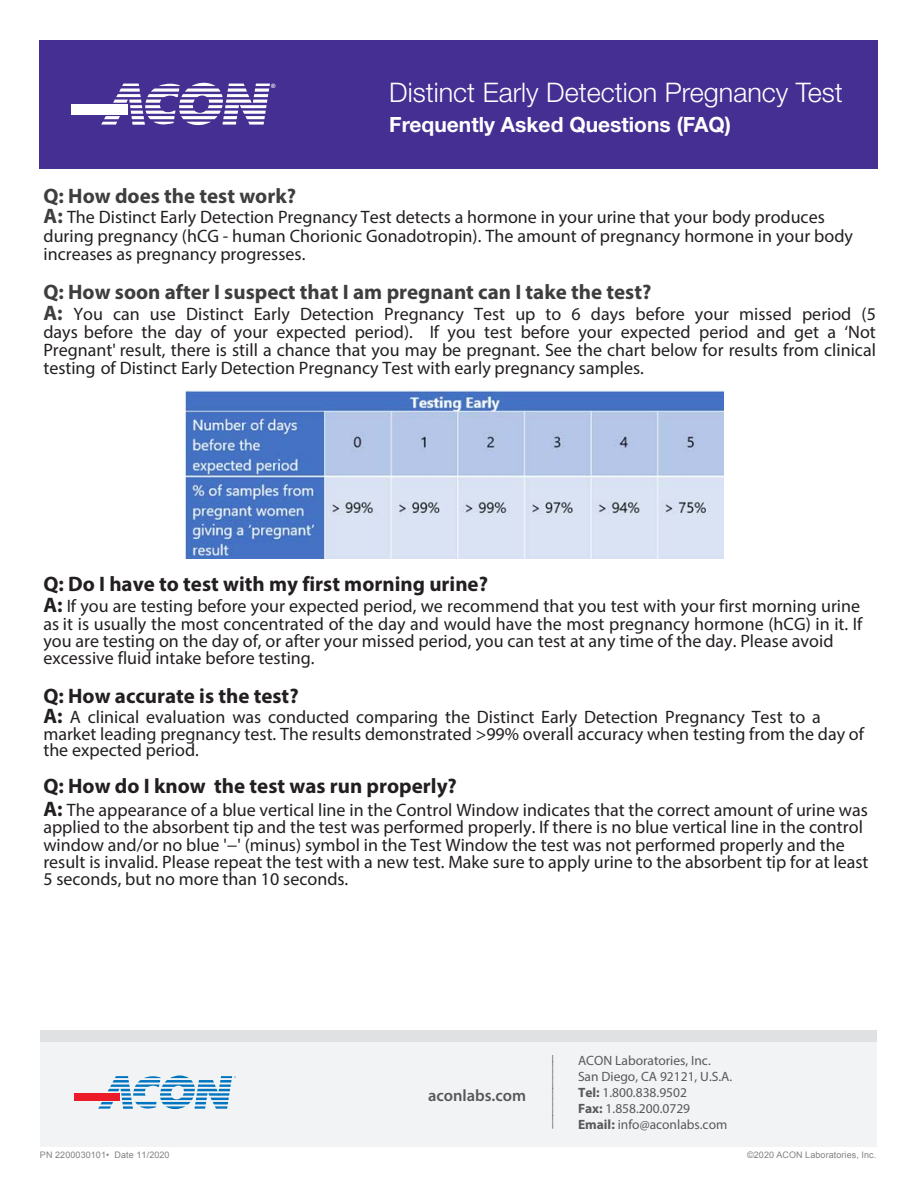
<style>
.page{position:relative;width:918px;height:1188px;background:#fff}
.page>*{position:absolute;margin:0;border:0;box-sizing:border-box;transform-origin:0 0}
.t1{font:300 27px "Helvetica Neue LT Std";color:#fff}
.t2{font:700 21px "Myriad Pro";color:#231f20}
.t3{font:700 21px "Myriad Pro";color:#3e3e3f}
.t4{font:700 21px "Helvetica Neue LT Std";color:#fff}
.t5{font:18px/17.4px "Myriad Pro";color:#231f20}
.t6{font:600 16.5px "Myriad Pro";color:#57585a}
.t7{font:13.5px/16.2px "Myriad Pro";color:#58595b}
.t8{font:700 13.5px "Myriad Pro";color:#58595b}
.t9{font:9px "Arial";letter-spacing:.01em;color:#808285}
.t10{font:700 6px "Arial";color:#fff}
.s1{font-weight:700;font-size:21px;color:#3e3e3f}
.s2{font-weight:700;font-size:21px}
.s3{font-weight:700}
.s4{font-style:inherit}
</style>
<div class="page">
<div style="left:39px;top:40px;width:839px;height:129px;background:#452f92"></div>
<svg style="left:101px;top:83px;width:169px;height:42px"></svg>
<div style="left:71px;top:104px;width:57px;height:10px;background:#fff"></div>
<div style="left:40px;top:1030px;width:837px;height:117px;background:#f2f3f4"></div>
<div style="left:40px;top:1030px;width:837px;height:12px;background:#dcdddf"></div>
<div style="left:74px;top:1093px;width:45px;height:8px;background:#eb1c28"></div>
<svg style="left:98px;top:1076px;width:138px;height:33px"></svg>
<img style="left:185px;top:391px;width:538px;height:168px">
<p class="t10" style="left:271px;top:82px;width:6px">®</p>
<h1 class="t1" style="left:389px;top:75px;width:455px">Distinct Early Detection Pregnancy Test</h1>
<p class="t4" style="left:389px;top:111px;width:343px">Frequently Asked Questions (FAQ)</p>
<p class="t3" style="left:44px;top:182px;width:254px">Q: How does the test work?</p>
<p class="t5" style="left:44px;top:208px;width:811px;line-height:18px"><span class="s1">A:</span> The Distinct Early Detection Pregnancy Test detects a hormone in your urine that your body produces during pregnancy (hCG - human Chorionic Gonadotropin). The amount of pregnancy hormone in your body increases as pregnancy progresses.</p>
<p class="t3" style="left:43px;top:278px;width:610px">Q: How soon after I suspect that I am pregnant can I take the test?</p>
<p class="t5" style="left:43px;top:304px;width:834px;line-height:18px;text-align:justify"><span class="s1">A:</span> You can use Distinct Early Detection Pregnancy Test up to 6 days before your missed period (5 days before the day of your expected period). If you test before your expected period and get a ‘Not Pregnant' result, there is still a chance that you may be pregnant. See the chart below for results from clinical testing of Distinct Early Detection Pregnancy Test with early pregnancy samples.</p>
<p class="t2" style="left:43px;top:570px;width:446px">Q: Do I have to test with my first morning urine?</p>
<p class="t5" style="left:43px;top:597px;width:821px"><span class="s2">A:</span> If you are testing before your expected period, we recommend that you test with your first morning urine as it is usually the most concentrated of the day and would have the most pregnancy hormone (hCG) in it. If you are testing on the day of, or after your missed period, you can test at any time of the day. Please avoid excessive fluid intake before testing.</p>
<p class="t2" style="left:43px;top:682px;width:257px">Q: How accurate is the test?</p>
<p class="t5" style="left:43px;top:709px;width:822px;line-height:16.2px"><span class="s2">A:</span> A clinical evaluation was conducted comparing the Distinct Early Detection Pregnancy Test to a market leading pregnancy test. The results demonstrated &gt;99% overall accuracy when testing from the day of the expected period.</p>
<p class="t2" style="left:43px;top:773px;width:415px">Q: How do I know the test was run properly?</p>
<p class="t5" style="left:43px;top:801px;width:827px"><span class="s2">A:</span> The appearance of a blue vertical line in the Control Window indicates that the correct amount of urine was applied to the absorbent tip and the test was performed properly. If there is no blue vertical line in the control window and/or no blue '−' (minus) symbol in the Test Window the test was not performed properly and the result is invalid. Please repeat the test with a new test. Make sure to apply urine to the absorbent tip for at least 5 seconds, but no more than 10 seconds.</p>
<p class="t6" style="left:428px;top:1085px;width:99px">aconlabs.com</p>
<p class="t8" style="left:568px;top:1055px;width:76px;rotate:90deg">___________</p>
<p class="t7" style="left:578px;top:1052px;width:156px">ACON Laboratories, Inc.<br>San Diego, CA 92121, U.S.A.<br><span class="s3">Tel:</span> 1.800.838.9502<br><span class="s3">Fax:</span> 1.858.200.0729<br><span class="s3">Email:</span> info@aconlabs.com</p>
<p class="t9" style="left:40px;top:1149px;width:131px">PN 2200030101• Date 11/<span class="s4">2020</span></p>
<p class="t9" style="left:747px;top:1149px;width:131px">©20<span class="s4">20</span> ACON Laboratories, Inc.</p>
</div>
